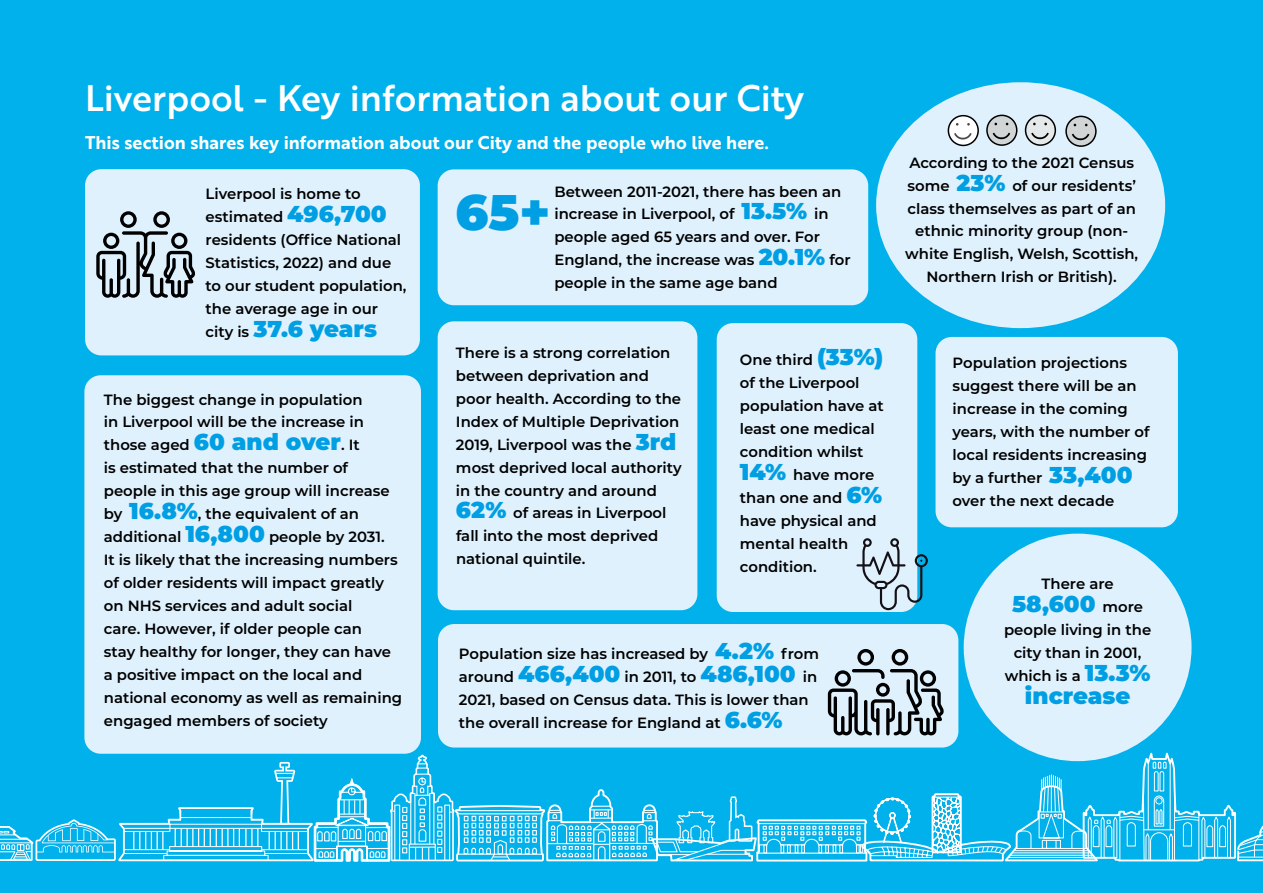
<style>
.page{position:relative;width:1263px;height:893px;background:#00b1eb}
.page>*{position:absolute;margin:0;border:0;box-sizing:border-box;transform-origin:0 0}
.t1{font:900 49.95px "Montserrat";color:#009fe3}
.t2{font:36px "Brother 1816 Medium";color:#fff}
.t3{font:900 22.95px "Montserrat";color:#009fe3}
.t4{font:18px "Brother 1816 Bold";color:#fff}
.t5{font:600 14.85px/23px "Montserrat";color:#000}
.s1{font-weight:900;font-size:22.95px;color:#009fe3}
.s2{font-weight:600;font-size:14.85px;color:#000}
</style>
<div class="page">
<div style="left:85px;top:169px;width:335px;height:186px;background:#dff1fd;border-radius:16px"></div>
<svg style="left:96px;top:211px;width:99px;height:87px"></svg>
<div style="left:964px;top:534px;width:227px;height:227px;background:#dff1fd;border-radius:50%"></div>
<div style="left:935px;top:337px;width:243px;height:190px;background:#dff1fd;border-radius:16px"></div>
<div style="left:438px;top:624px;width:520px;height:123px;background:#dff1fd;border-radius:16px"></div>
<svg style="left:828px;top:649px;width:116px;height:86px"></svg>
<div style="left:438px;top:169px;width:430px;height:136px;background:#dff1fd;border-radius:16px"></div>
<div style="left:84px;top:375px;width:337px;height:379px;background:#dff1fd;border-radius:16px"></div>
<svg style="left:0;top:746px;width:1263px;height:116px"></svg>
<hr style="left:180px;top:817px;width:71px;height:1px;background:#fff">
<div style="left:876px;top:82px;width:289px;height:246px;background:#dff1fd;border-radius:50%"></div>
<div style="left:948px;top:116px;width:30px;height:29px;background:#fff;border-radius:50%"></div>
<div style="left:948px;top:115px;width:31px;height:31px;border:2px solid #000;border-radius:50%"></div>
<svg style="left:954px;top:133px;width:18px;height:6px"></svg>
<svg style="left:987px;top:115px;width:30px;height:30px"></svg>
<div style="left:986px;top:115px;width:31px;height:31px;border:2px solid #000;border-radius:50%"></div>
<svg style="left:993px;top:133px;width:17px;height:6px"></svg>
<svg style="left:1025px;top:115px;width:30px;height:30px"></svg>
<div style="left:1025px;top:115px;width:31px;height:31px;border:2px solid #000;border-radius:50%"></div>
<svg style="left:1031px;top:133px;width:18px;height:6px"></svg>
<svg style="left:1066px;top:116px;width:30px;height:30px"></svg>
<div style="left:1065px;top:116px;width:32px;height:31px;border:2px solid #000;border-radius:50%"></div>
<svg style="left:1072px;top:134px;width:17px;height:6px"></svg>
<div style="left:717px;top:323px;width:200px;height:289px;background:#dff1fd;border-radius:16px"></div>
<svg style="left:856px;top:538px;width:72px;height:72px"></svg>
<div style="left:438px;top:321px;width:259px;height:289px;background:#dff1fd;border-radius:16px"></div>
<h2 class="t2" style="left:85px;top:71px;width:720px">Liverpool - Key information about our City</h2>
<p class="t4" style="left:85px;top:129px;width:685px">This section shares key information about our City and the people who live here.</p>
<p class="t5" style="left:206px;top:181px;width:202px">Liverpool is home to estimated <span class="s1">496,700 </span>residents (Office National<br>Statistics, 2022) and due to our student population, the average age in our</p>
<h3 class="t3" style="left:206px;top:311px;width:173px"><span class="s2">city is</span> 37.6 years</h3>
<p class="t5" style="left:554px;top:179px;width:298px">Between 2011-2021, there has been an increase in Liverpool, of <span class="s1">13.5%</span> in people aged 65 years and over. For England, the increase was <span class="s1">20.1%</span> for people in the same age band</p>
<h1 class="t1" style="left:455px;top:175px;width:96px">65+</h1>
<p class="t5" style="left:104px;top:387px;width:300px">The biggest change in population<br>in Liverpool will be the increase in those aged <span class="s1">60 and over</span>. It<br>is estimated that the number of people in this age group will increase by <span class="s1">16.8%</span>, the equivalent of an additional <span class="s1">16,800</span> people by 2031.<br>It is likely that the increasing numbers of older residents will impact greatly on NHS services and adult social<br>care. However, if older people can<br>stay healthy for longer, they can have a positive impact on the local and national economy as well as remaining engaged members of society</p>
<p class="t5" style="left:456px;top:340px;width:227px">There is a strong correlation between deprivation and poor health. According to the<br>Index of Multiple Deprivation<br>2019, Liverpool was the <span class="s1">3rd </span>most deprived local authority in the country and around<br><span class="s1">62%</span> of areas in Liverpool fall into the most deprived national quintile.</p>
<p class="t5" style="left:740px;top:348px;width:145px">One third <span class="s1">(33%) </span>of the Liverpool population have at least one medical condition whilst<br><span class="s1">14%</span> have more than one and <span class="s1">6% </span>have physical and mental health condition.</p>
<p class="t5" style="left:459px;top:641px;width:362px">Population size has increased by <span class="s1">4.2%</span> from around <span class="s1">466,400</span> in 2011, to <span class="s1">486,100</span> in 2021, based on Census data. This is lower than the overall increase for England at <span class="s1">6.6%</span></p>
<p class="t5" style="left:905px;top:150px;width:234px;text-align:center">According to the 2021 Census some <span class="s1">23%</span> of our residents’ class themselves as part of an ethnic minority group (non&shy;white English, Welsh, Scottish,<br>Northern Irish or British).</p>
<p class="t5" style="left:952px;top:351px;width:199px">Population projections suggest there will be an increase in the coming years, with the number of local residents increasing by a further <span class="s1">33,400 </span>over the next decade</p>
<p class="t5" style="left:1041px;top:572px;width:74px">There are</p>
<h3 class="t3" style="left:1012px;top:587px;width:133px">58,600 <span class="s2">more</span></h3>
<p class="t5" style="left:1004px;top:618px;width:149px;text-align:center">people living in the city than in 2001, which is a <span class="s1">13.3%</span></p>
<h3 class="t3" style="left:1025px;top:679px;width:107px">increase</h3>
</div>
